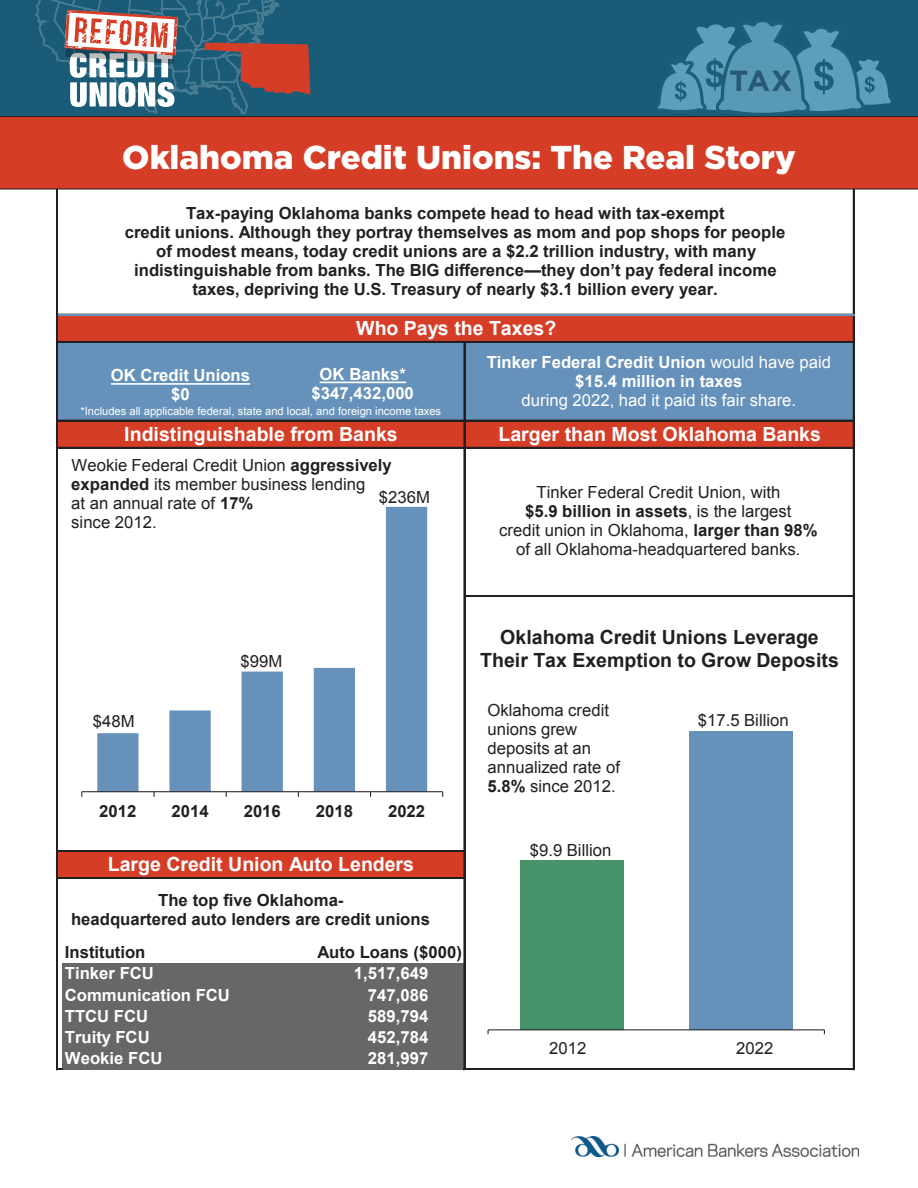
<style>
.page{position:relative;width:918px;height:1188px;background:#fff}
.page>*{position:absolute;margin:0;border:0;box-sizing:border-box;transform-origin:0 0}
.t1{font:900 33px "Gotham";color:#fff}
.t2{font:700 30.6px "Arial";color:#fff}
.t3{font:700 29.1px "Gotham";color:#285a75}
.t4{font:700 19.5px "Arial";color:#fff}
.t5{font:700 19.5px/22.5px "Arial";color:#231f20;text-align:center}
.t6{font:700 16.8px "Arial";color:#231f20}
.t7{font:16.8px "Arial";color:#231f20}
.t8{font:700 16.65px/19.2px "Arial";color:#231f20;text-align:center}
.t9{font:16.65px/19.2px "Arial";color:#231f20}
.t10{font:700 16.65px/19.2px "Arial";color:#fff;text-align:center}
.t11{font:16.65px "Arial";color:#fff}
.t12{font:11.25px "Arial";letter-spacing:-.005em;color:#fff}
.s1{font-weight:700}
.s2{font-weight:400}
</style>
<div class="page">
<div style="left:0;top:0;width:918px;height:201px;background:#1a5b77"></div>
<div style="left:0;top:122px;width:917px;height:123px;background:#fff"></div>
<div style="left:0;top:116px;width:918px;height:73px;background:#d63d27"></div>
<svg style="left:655px;top:22px;width:236px;height:96px"></svg>
<svg style="left:58px;top:315px;width:795px;height:26px;background:#d1402c"></svg>
<div style="left:58px;top:342px;width:796px;height:79px;background:#6591bb"></div>
<svg style="left:58px;top:421px;width:795px;height:26px;background:#cd3b26"></svg>
<div style="left:58px;top:851px;width:407px;height:28px;background:#d63d27"></div>
<div style="left:62px;top:963px;width:402px;height:22px;background:#666766"></div>
<div style="left:62px;top:984px;width:402px;height:22px;background:#666766"></div>
<div style="left:62px;top:1006px;width:402px;height:21px;background:#666766"></div>
<div style="left:62px;top:1027px;width:402px;height:21px;background:#666766"></div>
<div style="left:62px;top:1048px;width:402px;height:21px;background:#666766"></div>
<hr style="left:57px;top:189px;width:1px;height:881px;background:#231f20">
<hr style="left:853px;top:189px;width:2px;height:881px;background:#231f20">
<hr style="left:464px;top:343px;width:1px;height:727px;background:#231f20">
<hr style="left:58px;top:314px;width:797px;height:1px;background:#6591bb">
<hr style="left:58px;top:341px;width:797px;height:2px;background:#231f20">
<hr style="left:58px;top:420px;width:797px;height:1px;background:#231f20">
<hr style="left:58px;top:447px;width:797px;height:2px;background:#231f20">
<hr style="left:465px;top:596px;width:390px;height:1px;background:#231f20">
<hr style="left:58px;top:850px;width:407px;height:2px;background:#231f20">
<hr style="left:58px;top:878px;width:407px;height:1px;background:#231f20">
<hr style="left:463px;top:1068px;width:391px;height:1px;background:#231f20">
<hr style="left:463px;top:1069px;width:392px;height:1px;background:#231f20">
<div style="left:66px;top:483px;width:400px;height:368px;border:1px solid #231f20"></div>
<svg style="left:97px;top:507px;width:330px;height:284px"></svg>
<hr style="left:82px;top:791px;width:361px;height:1px;background:#231f20">
<svg style="left:320px;top:382px;width:86px;height:1px"></svg>
<svg style="left:111px;top:383px;width:139px;height:2px"></svg>
<div style="left:520px;top:860px;width:103px;height:170px;background:#47936a"></div>
<div style="left:689px;top:732px;width:103px;height:298px;background:#6591bb"></div>
<hr style="left:488px;top:1029px;width:336px;height:1px;background:#231f20">
<img style="left:571px;top:1136px;width:288px;height:21px">
<svg style="left:35px;top:0;width:276px;height:115px"></svg>
<h3 class="t3" style="left:730px;top:61px;width:64px">TAX</h3>
<h1 class="t1" style="left:122px;top:135px;width:675px">Oklahoma Credit Unions: The Real Story</h1>
<h2 class="t2" style="left:161px;top:146px;width:591px">Oklahoma Credit Unions: The Real Story</h2>
<p class="t8" style="left:125px;top:204px;width:662px">Tax-paying Oklahoma banks compete head to head with tax-exempt<br>credit unions. Although they portray themselves as mom and pop shops for people of modest means, today credit unions are a $2.2 trillion industry, with many</p>
<p class="t6" style="left:134px;top:259px;width:644px">indistinguishable from banks. The BIG difference—they don’t pay federal income</p>
<p class="t8" style="left:192px;top:281px;width:527px">taxes, depriving the U.S. Treasury of nearly $3.1 billion every year.</p>
<p class="t4" style="left:356px;top:315px;width:202px">Who Pays the Taxes?</p>
<p class="t10" style="left:111px;top:366px;width:141px">OK Credit Unions $0</p>
<p class="t10" style="left:311px;top:365px;width:104px">OK Banks* $347,432,000</p>
<p class="t12" style="left:80px;top:404px;width:362px">*Includes all applicable federal, state and local, and foreign income taxes</p>
<p class="t4" style="left:124px;top:421px;width:275px">Indistinguishable from Banks</p>
<p class="t9" style="left:71px;top:455px;width:322px">Weokie Federal Credit Union <span class="s1">aggressively expanded</span> its member business lending<br>at an annual rate of <span class="s1">17%<br></span>since 2012.</p>
<p class="t9" style="left:379px;top:488px;width:53px">$236M</p>
<p class="t10" style="left:487px;top:353px;width:346px">Tinker Federal Credit Union <span class="s2">would have paid </span>$15.4 million in taxes</p>
<p class="t11" style="left:522px;top:389px;width:276px">during 2022, had it paid its fair share.</p>
<p class="t4" style="left:498px;top:422px;width:324px">Larger than Most Oklahoma Banks</p>
<p class="t9" style="left:499px;top:483px;width:320px;text-align:center">Tinker Federal Credit Union, with<br><span class="s1">$5.9 billion in assets</span>, is the largest<br>credit union in Oklahoma, <span class="s1">larger than 98% </span>of all Oklahoma-headquartered banks.</p>
<p class="t9" style="left:93px;top:712px;width:43px">$48M</p>
<p class="t9" style="left:240px;top:652px;width:43px">$99M</p>
<p class="t8" style="left:99px;top:802px;width:39px">2012</p>
<p class="t8" style="left:172px;top:802px;width:39px">2014</p>
<p class="t8" style="left:244px;top:802px;width:39px">2016</p>
<p class="t8" style="left:316px;top:802px;width:39px">2018</p>
<p class="t8" style="left:388px;top:802px;width:39px">2022</p>
<p class="t4" style="left:108px;top:851px;width:308px">Large Credit Union Auto Lenders</p>
<p class="t8" style="left:71px;top:891px;width:360px">The top five Oklahoma-<br>headquartered auto lenders are credit unions</p>
<p class="t8" style="left:65px;top:943px;width:82px">Institution</p>
<p class="t8" style="left:318px;top:943px;width:146px">Auto Loans ($000)</p>
<p class="t10" style="left:65px;top:965px;width:91px">Tinker FCU</p>
<p class="t10" style="left:354px;top:965px;width:76px">1,517,649</p>
<p class="t10" style="left:65px;top:986px;width:167px">Communication FCU</p>
<p class="t10" style="left:368px;top:986px;width:62px">747,086</p>
<p class="t10" style="left:65px;top:1007px;width:85px">TTCU FCU</p>
<p class="t10" style="left:368px;top:1007px;width:62px">589,794</p>
<p class="t10" style="left:65px;top:1028px;width:86px">Truity FCU</p>
<p class="t10" style="left:368px;top:1028px;width:62px">452,784</p>
<p class="t10" style="left:65px;top:1049px;width:99px">Weokie FCU</p>
<p class="t10" style="left:368px;top:1049px;width:62px">281,997</p>
<p class="t5" style="left:480px;top:627px;width:360px">Oklahoma Credit Unions Leverage<br>Their Tax Exemption to Grow Deposits</p>
<p class="t9" style="left:487px;top:700px;width:134px">Oklahoma credit unions grew deposits at an annualized rate of<br><span class="s1">5.8%</span> since 2012.</p>
<p class="t7" style="left:698px;top:709px;width:92px">$17.5 Billion</p>
<p class="t9" style="left:530px;top:841px;width:83px">$9.9 Billion</p>
<p class="t9" style="left:549px;top:1039px;width:39px">2012</p>
<p class="t9" style="left:736px;top:1039px;width:39px">2022</p>
</div>
